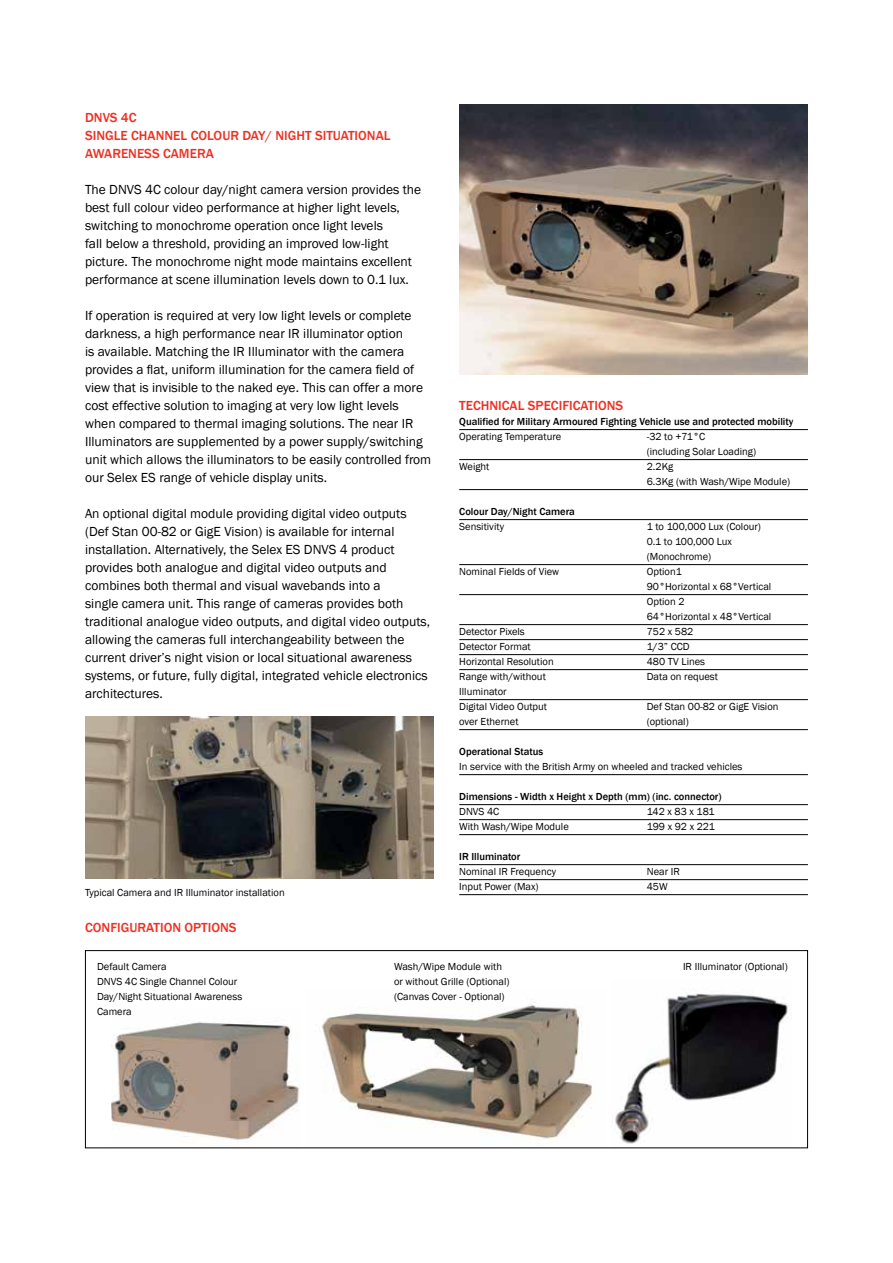
<style>
.page{position:relative;width:893px;height:1263px;background:#fff}
.page>*{position:absolute;margin:0;border:0;box-sizing:border-box;transform-origin:0 0}
.t1{font:13.5px/18px "Franklin Gothic";color:#000}
.t2{font:500 13.5px/18px "Franklin Gothic";color:#ee3124}
.t3{font:10.5px/15px "Franklin Gothic";color:#000}
.t4{font:500 10.5px "Franklin Gothic";color:#000}
</style>
<div class="page">
<hr style="left:459px;top:429px;width:349px;height:1px;background:#000">
<hr style="left:459px;top:459px;width:349px;height:1px;background:#000">
<hr style="left:459px;top:489px;width:349px;height:1px;background:#000">
<hr style="left:459px;top:519px;width:349px;height:1px;background:#000">
<hr style="left:459px;top:564px;width:349px;height:1px;background:#000">
<hr style="left:459px;top:594px;width:349px;height:1px;background:#000">
<hr style="left:459px;top:624px;width:349px;height:1px;background:#000">
<hr style="left:459px;top:639px;width:349px;height:1px;background:#000">
<hr style="left:459px;top:654px;width:349px;height:1px;background:#000">
<hr style="left:459px;top:669px;width:349px;height:1px;background:#000">
<hr style="left:459px;top:699px;width:349px;height:1px;background:#000">
<hr style="left:459px;top:729px;width:349px;height:1px;background:#000">
<hr style="left:459px;top:774px;width:349px;height:1px;background:#000">
<hr style="left:459px;top:804px;width:349px;height:1px;background:#000">
<hr style="left:459px;top:819px;width:349px;height:1px;background:#000">
<hr style="left:459px;top:834px;width:349px;height:1px;background:#000">
<hr style="left:459px;top:864px;width:349px;height:1px;background:#000">
<hr style="left:459px;top:879px;width:349px;height:1px;background:#000">
<hr style="left:459px;top:894px;width:349px;height:1px;background:#000">
<img style="left:459px;top:104px;width:349px;height:270px">
<img style="left:85px;top:716px;width:349px;height:162px">
<img style="left:111px;top:1022px;width:189px;height:118px">
<img style="left:321px;top:1004px;width:271px;height:136px">
<img style="left:612px;top:993px;width:177px;height:151px">
<div style="left:85px;top:950px;width:723px;height:198px;border:1px solid #000"></div>
<p class="t2" style="left:85px;top:109px;width:307px">DNVS 4c<br>SINGLE CHANNEL COLOUR DAY/ NIGHT SITUATIONAL<br>AWARENESS CAMERA</p>
<p class="t1" style="left:85px;top:181px;width:338px">The DNVS 4C colour day/night camera version provides the best full colour video performance at higher light levels, switching to monochrome operation once light levels<br>fall below a threshold, providing an improved low-light picture. The monochrome night mode maintains excellent performance at scene illumination levels down to 0.1 lux.</p>
<p class="t1" style="left:85px;top:307px;width:348px">If operation is required at very low light levels or complete darkness, a high performance near IR illuminator option<br>is available. Matching the IR Illuminator with the camera provides a flat, uniform illumination for the camera field of view that is invisible to the naked eye. This can offer a more cost effective solution to imaging at very low light levels when compared to thermal imaging solutions. The near IR Illuminators are supplemented by a power supply/switching unit which allows the illuminators to be easily controlled from our Selex ES range of vehicle display units.</p>
<p class="t1" style="left:85px;top:505px;width:347px">An optional digital module providing digital video outputs (Def Stan 00-82 or GigE Vision) is available for internal installation. Alternatively, the Selex ES DNVS 4 product provides both analogue and digital video outputs and combines both thermal and visual wavebands into a<br>single camera unit. This range of cameras provides both traditional analogue video outputs, and digital video outputs, allowing the cameras full interchangeability between the current driver’s night vision or local situational awareness systems, or future, fully digital, integrated vehicle electronics architectures.</p>
<p class="t3" style="left:85px;top:885px;width:201px">Typical Camera and IR Illuminator installation</p>
<p class="t2" style="left:85px;top:919px;width:153px">CONFIGURATION OPTIONS</p>
<p class="t2" style="left:459px;top:397px;width:165px">TECHNICAL SPECIFICATIONS</p>
<p class="t4" style="left:459px;top:415px;width:336px">Qualified for Military Armoured Fighting Vehicle use and protected mobility</p>
<p class="t3" style="left:459px;top:429px;width:104px">Operating Temperature</p>
<p class="t3" style="left:647px;top:429px;width:111px">-32 to +71°C<br>(including Solar Loading)</p>
<p class="t3" style="left:459px;top:459px;width:32px">Weight</p>
<p class="t3" style="left:647px;top:459px;width:145px">2.2Kg<br>6.3Kg (with Wash/Wipe Module)</p>
<p class="t4" style="left:459px;top:505px;width:117px">Colour Day/Night Camera</p>
<p class="t3" style="left:459px;top:519px;width:46px">Sensitivity</p>
<p class="t3" style="left:647px;top:519px;width:116px">1 to 100,000 Lux (Colour)<br>0.1 to 100,000 Lux (Monochrome)</p>
<p class="t3" style="left:459px;top:564px;width:101px">Nominal Fields of View</p>
<p class="t3" style="left:647px;top:564px;width:126px">Option1<br>90°Horizontal x 68°Vertical<br>Option 2<br>64°Horizontal x 48°Vertical</p>
<p class="t3" style="left:459px;top:624px;width:67px">Detector Pixels</p>
<p class="t3" style="left:647px;top:624px;width:48px">752 x 582</p>
<p class="t3" style="left:459px;top:639px;width:73px">Detector Format</p>
<p class="t3" style="left:647px;top:639px;width:44px">1/3” CCD</p>
<p class="t3" style="left:459px;top:654px;width:96px">Horizontal Resolution</p>
<p class="t3" style="left:647px;top:654px;width:60px">480 TV Lines</p>
<p class="t3" style="left:459px;top:669px;width:88px">Range with/without</p>
<p class="t3" style="left:647px;top:669px;width:73px">Data on request</p>
<p class="t3" style="left:459px;top:684px;width:89px">Illuminator<br>Digital Video Output</p>
<p class="t3" style="left:647px;top:699px;width:133px">Def Stan 00-82 or GigE Vision</p>
<p class="t3" style="left:459px;top:714px;width:61px">over Ethernet</p>
<p class="t3" style="left:647px;top:714px;width:43px">(optional)</p>
<p class="t4" style="left:459px;top:745px;width:85px">Operational Status</p>
<p class="t3" style="left:459px;top:759px;width:285px">In service with the British Army on wheeled and tracked vehicles</p>
<p class="t4" style="left:459px;top:790px;width:264px">Dimensions - Width x Height x Depth (mm) (inc. connector)</p>
<p class="t3" style="left:459px;top:804px;width:42px">DNVS 4C</p>
<p class="t3" style="left:647px;top:804px;width:69px">142 x 83 x 181</p>
<p class="t3" style="left:459px;top:819px;width:111px">With Wash/Wipe Module</p>
<p class="t3" style="left:647px;top:819px;width:70px">199 x 92 x 221</p>
<p class="t4" style="left:459px;top:850px;width:63px">IR Illuminator</p>
<p class="t3" style="left:459px;top:864px;width:98px">Nominal IR Frequency</p>
<p class="t3" style="left:647px;top:864px;width:35px">Near IR</p>
<p class="t3" style="left:459px;top:879px;width:81px">Input Power (Max)</p>
<p class="t3" style="left:647px;top:879px;width:22px">45W</p>
<p class="t3" style="left:97px;top:959px;width:147px">Default Camera<br>DNVS 4C Single Channel Colour<br>Day/Night Situational Awareness<br>Camera</p>
<p class="t3" style="left:394px;top:959px;width:117px">Wash/Wipe Module with or without Grille (Optional) (Canvas Cover - Optional)</p>
<p class="t3" style="left:683px;top:959px;width:106px">IR Illuminator (Optional)</p>
</div>
